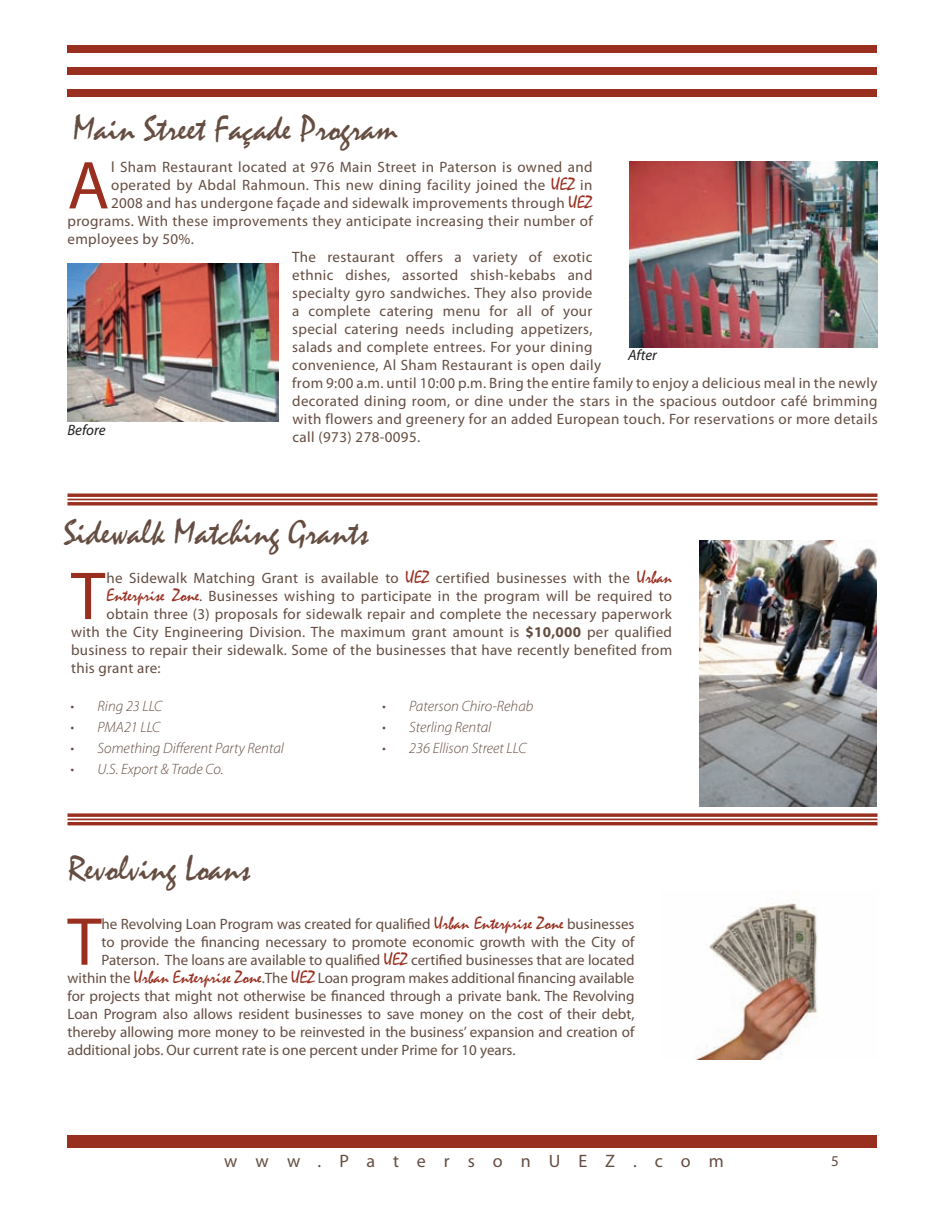
<style>
.page{position:relative;width:945px;height:1215px;background:#fff}
.page>*{position:absolute;margin:0;border:0;box-sizing:border-box;transform-origin:0 0}
.t1{font:68.4px "Myriad Pro";color:#982f1f}
.t2{font:36px "Mistral";color:#654d42}
.t3{font:18px "Myriad Pro";letter-spacing:1em;color:#654d42}
.t4{font:15px "Myriad Pro";letter-spacing:.02em;color:#654d42}
.t5{font:15px "Myriad Pro";color:#654d42}
.t6{font:italic 300 15px "Myriad Pro";color:#654d42}
.t7{font:italic 15px "Myriad Pro";color:#231f20}
.s1{font-family:"Mistral";font-size:18px;color:#982f1f}
.s2{font-weight:700}
</style>
<div class="page">
<div style="left:68px;top:1135px;width:810px;height:13px;background:#982f1f"></div>
<div style="left:68px;top:89px;width:810px;height:7px;background:#982f1f"></div>
<div style="left:68px;top:67px;width:810px;height:7px;background:#982f1f"></div>
<div style="left:68px;top:45px;width:810px;height:8px;background:#982f1f"></div>
<hr style="left:68px;top:494px;width:810px;height:3px;background:#982f1f">
<hr style="left:68px;top:499px;width:810px;height:1px;background:#982f1f">
<hr style="left:68px;top:502px;width:810px;height:3px;background:#982f1f">
<img style="left:629px;top:161px;width:249px;height:187px">
<img style="left:699px;top:540px;width:177px;height:267px">
<img style="left:696px;top:902px;width:122px;height:158px">
<svg style="left:68px;top:813px;width:810px;height:4px"></svg>
<hr style="left:68px;top:819px;width:810px;height:1px;background:#982f1f">
<hr style="left:68px;top:822px;width:810px;height:3px;background:#982f1f">
<img style="left:68px;top:263px;width:211px;height:159px">
<h2 class="t2" style="left:73px;top:113px;width:326px">Main Street Façade Program</h2>
<h1 class="t1" style="left:68px;top:159px;width:43px">A</h1>
<p class="t4" style="left:111px;top:162px;width:483px">l Sham Restaurant located at 976 Main Street in Paterson is owned and</p>
<p class="t4" style="left:111px;top:180px;width:483px">operated by Abdal Rahmoun. This new dining facility joined the <span class="s1">UEZ</span> in</p>
<p class="t4" style="left:111px;top:198px;width:483px">2008 and has undergone façade and sidewalk improvements through <span class="s1">UEZ</span></p>
<p class="t4" style="left:68px;top:216px;width:527px">programs. With these improvements they anticipate increasing their number of</p>
<p class="t4" style="left:68px;top:234px;width:128px">employees by 50%.</p>
<p class="t4" style="left:292px;top:252px;width:302px">The restaurant offers a variety of exotic</p>
<p class="t4" style="left:292px;top:270px;width:302px">ethnic dishes, assorted shish-kebabs and</p>
<p class="t4" style="left:292px;top:288px;width:302px">specialty gyro sandwiches. They also provide</p>
<p class="t4" style="left:292px;top:306px;width:302px">a complete catering menu for all of your</p>
<p class="t4" style="left:292px;top:324px;width:302px">special catering needs including appetizers,</p>
<p class="t4" style="left:292px;top:342px;width:302px">salads and complete entrees. For your dining</p>
<p class="t4" style="left:292px;top:360px;width:310px">convenience, Al Sham Restaurant is open daily</p>
<p class="t4" style="left:292px;top:378px;width:587px">from 9:00 a.m. until 10:00 p.m. Bring the entire family to enjoy a delicious meal in the newly</p>
<p class="t4" style="left:292px;top:396px;width:587px">decorated dining room, or dine under the stars in the spacious outdoor café brimming</p>
<p class="t4" style="left:292px;top:414px;width:587px">with flowers and greenery for an added European touch. For reservations or more details</p>
<p class="t4" style="left:292px;top:432px;width:129px">call (973) 278-0095.</p>
<p class="t7" style="left:628px;top:350px;width:30px">After</p>
<p class="t7" style="left:68px;top:424px;width:40px">Before</p>
<h2 class="t2" style="left:64px;top:517px;width:306px">Sidewalk Matching Grants</h2>
<h1 class="t1" style="left:71px;top:570px;width:36px">T</h1>
<p class="t4" style="left:106px;top:572px;width:567px">he Sidewalk Matching Grant is available to <span class="s1">UEZ</span> certified businesses with the <span class="s1">Urban</span></p>
<p class="t4" style="left:106px;top:590px;width:567px"><span class="s1">Enterprise Zone</span>. Businesses wishing to participate in the program will be required to</p>
<p class="t4" style="left:106px;top:608px;width:567px">obtain three (3) proposals for sidewalk repair and complete the necessary paperwork</p>
<p class="t4" style="left:71px;top:626px;width:602px">with the City Engineering Division. The maximum grant amount is <span class="s2">$10,000</span> per qualified</p>
<p class="t4" style="left:71px;top:644px;width:603px">business to repair their sidewalk. Some of the businesses that have recently benefited from</p>
<p class="t4" style="left:71px;top:662px;width:91px">this grant are:</p>
<p class="t6" style="left:70px;top:701px;width:93px">• Ring 23 LLC</p>
<p class="t6" style="left:70px;top:722px;width:91px">• PMA21 LLC</p>
<p class="t6" style="left:70px;top:743px;width:215px">• Something Different Party Rental</p>
<p class="t6" style="left:70px;top:764px;width:154px">• U.S. Export &amp; Trade Co.</p>
<h2 class="t2" style="left:68px;top:853px;width:184px">Revolving Loans</h2>
<p class="t6" style="left:382px;top:701px;width:153px">• Paterson Chiro-Rehab</p>
<p class="t6" style="left:382px;top:722px;width:111px">• Sterling Rental</p>
<p class="t6" style="left:382px;top:743px;width:146px">• 236 Ellison Street LLC</p>
<h1 class="t1" style="left:68px;top:916px;width:36px">T</h1>
<p class="t5" style="left:102px;top:918px;width:534px">he Revolving Loan Program was created for qualified <span class="s1">Urban Enterprise Zone</span> businesses</p>
<p class="t5" style="left:101px;top:936px;width:534px">to provide the financing necessary to promote economic growth with the City of</p>
<p class="t5" style="left:101px;top:954px;width:535px">Paterson. The loans are available to qualified <span class="s1">UEZ</span> certified businesses that are located</p>
<p class="t5" style="left:67px;top:972px;width:568px">within the <span class="s1">Urban Enterprise Zone</span>.The <span class="s1">UEZ</span> Loan program makes additional financing available</p>
<p class="t5" style="left:68px;top:990px;width:569px">for projects that might not otherwise be financed through a private bank. The Revolving</p>
<p class="t5" style="left:68px;top:1008px;width:569px">Loan Program also allows resident businesses to save money on the cost of their debt,</p>
<p class="t5" style="left:68px;top:1026px;width:569px">thereby allowing more money to be reinvested in the business’ expansion and creation of</p>
<p class="t5" style="left:68px;top:1044px;width:450px">additional jobs. Our current rate is one percent under Prime for 10 years.</p>
<p class="t3" style="left:224px;top:1154px;width:501px">www.PatersonUEZ.com</p>
<p class="t4" style="left:831px;top:1155px;width:9px">5</p>
</div>
